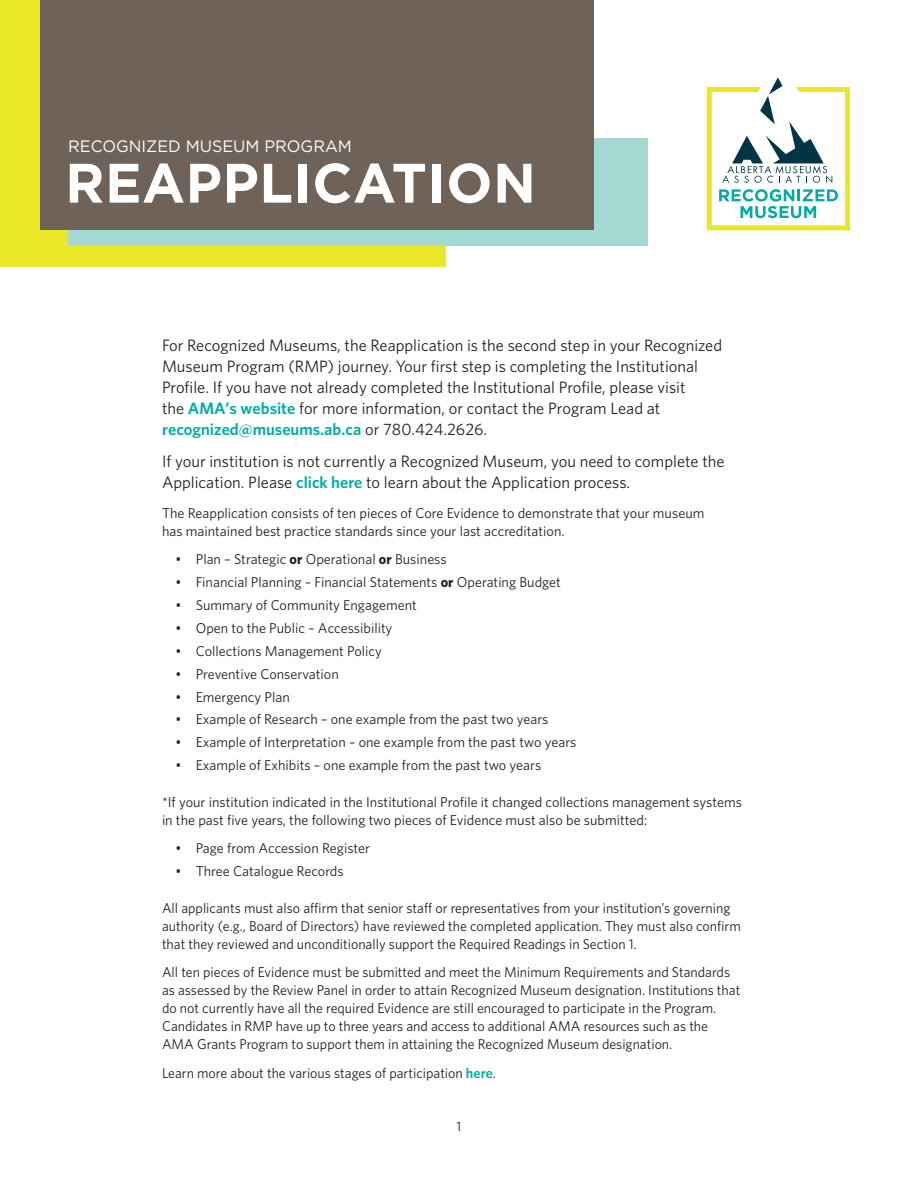
<style>
.page{position:relative;width:918px;height:1188px;background:#fff}
.page>*{position:absolute;margin:0;border:0;box-sizing:border-box;transform-origin:0 0}
.t1{font:700 55.5px "Gotham";letter-spacing:.01em;color:#fff}
.t2{font:16.5px/21px "Whitney";color:#231f20}
.t3{font:16.5px "Gotham";color:#fff}
.t4{font:14.25px/18px "Whitney";color:#231f20}
.t5{font:13.5px "Whitney";color:#231f20}
.s1{font-weight:600;color:#00aca2}
.s2{font-weight:700}
</style>
<div class="page">
<div style="left:0;top:0;width:446px;height:266px;background:#e9e727"></div>
<div style="left:68px;top:138px;width:580px;height:108px;background:#a5dad4"></div>
<svg style="left:707px;top:77px;width:143px;height:153px"></svg>
<div style="left:40px;top:0;width:554px;height:230px;background:#6f6259"></div>
<p class="t3" style="left:68px;top:137px;width:285px">RECOGNIZED MUSEUM PROGRAM</p>
<h1 class="t1" style="left:65px;top:151px;width:472px">REAPPLICATION</h1>
<p class="t2" style="left:162px;top:334px;width:562px">For Recognized Museums, the Reapplication is the second step in your Recognized Museum Program (RMP) journey. Your first step is completing the Institutional Profile. If you have not already completed the Institutional Profile, please visit<br>the <span class="s1">AMA’s website</span> for more information, or contact the Program Lead at <span class="s1">recognized@museums.ab.ca</span> or 780.424.2626.</p>
<p class="t2" style="left:162px;top:450px;width:564px">If your institution is not currently a Recognized Museum, you need to complete the<br>Application. Please <span class="s1">click here</span> to learn about the Application process.</p>
<p class="t4" style="left:162px;top:503px;width:544px">The Reapplication consists of ten pieces of Core Evidence to demonstrate that your museum has maintained best practice standards since your last accreditation.</p>
<p class="t4" style="left:175px;top:550px;width:273px">• Plan – Strategic <span class="s2">or</span> Operational <span class="s2">or</span> Business</p>
<p class="t4" style="left:175px;top:573px;width:387px">• Financial Planning – Financial Statements <span class="s2">or</span> Operating Budget</p>
<p class="t4" style="left:175px;top:596px;width:243px">• Summary of Community Engagement</p>
<p class="t4" style="left:175px;top:619px;width:218px">• Open to the Public – Accessibility</p>
<p class="t4" style="left:175px;top:642px;width:208px">• Collections Management Policy</p>
<p class="t4" style="left:175px;top:664px;width:165px">• Preventive Conservation</p>
<p class="t4" style="left:175px;top:687px;width:116px">• Emergency Plan</p>
<p class="t4" style="left:175px;top:710px;width:375px">• Example of Research – one example from the past two years</p>
<p class="t4" style="left:175px;top:733px;width:402px">• Example of Interpretation – one example from the past two years</p>
<p class="t4" style="left:175px;top:756px;width:367px">• Example of Exhibits – one example from the past two years</p>
<p class="t4" style="left:162px;top:792px;width:581px">*If your institution indicated in the Institutional Profile it changed collections management systems in the past five years, the following two pieces of Evidence must also be submitted:</p>
<p class="t4" style="left:175px;top:839px;width:196px">• Page from Accession Register</p>
<p class="t4" style="left:175px;top:862px;width:170px">• Three Catalogue Records</p>
<p class="t4" style="left:162px;top:898px;width:580px">All applicants must also affirm that senior staff or representatives from your institution’s governing authority (e.g., Board of Directors) have reviewed the completed application. They must also confirm that they reviewed and unconditionally support the Required Readings in Section 1.</p>
<p class="t4" style="left:162px;top:963px;width:580px">All ten pieces of Evidence must be submitted and meet the Minimum Requirements and Standards as assessed by the Review Panel in order to attain Recognized Museum designation. Institutions that do not currently have all the required Evidence are still encouraged to participate in the Program.<br>Candidates in RMP have up to three years and access to additional AMA resources such as the AMA Grants Program to support them in attaining the Recognized Museum designation.</p>
<p class="t4" style="left:162px;top:1064px;width:335px">Learn more about the various stages of participation <span class="s1">here</span>.</p>
<p class="t5" style="left:457px;top:1119px;width:6px">1</p>
</div>
